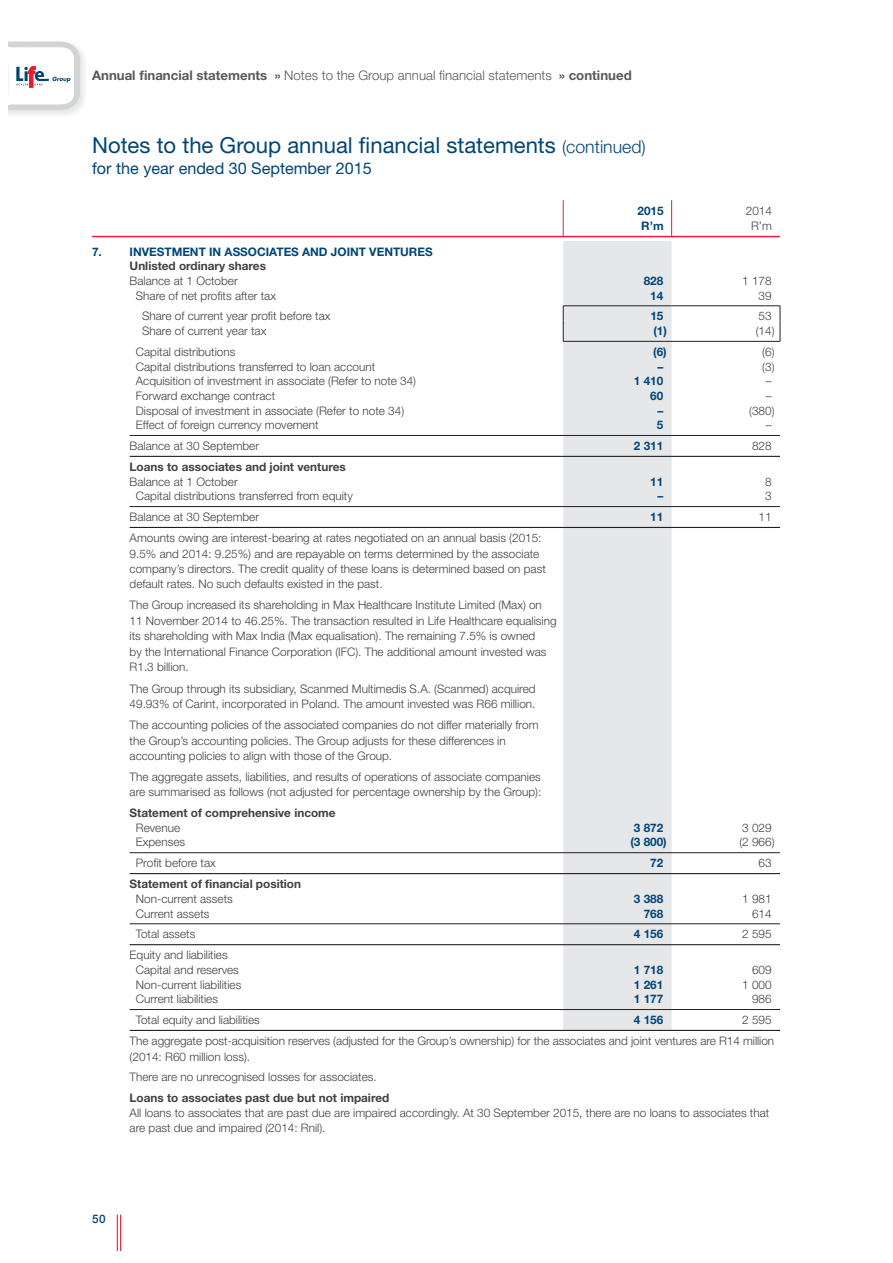
<style>
.page{position:relative;width:893px;height:1263px;background:#fff}
.page>*{position:absolute;margin:0;border:0;box-sizing:border-box;transform-origin:0 0}
.t1{font:22.05px "Helvetica Neue LT Std";color:#004577}
.t2{font:16.2px "Helvetica Neue LT Std";color:#004577}
.t3{font:300 13.2px "Helvetica Neue LT Std";color:#58595b}
.t4{font:300 11.7px/15.5px "Helvetica Neue LT Std";color:#404041}
.t5{font:700 11.7px "Helvetica Neue LT Std";color:#404041}
.t6{font:700 11.7px/15.5px "Helvetica Neue LT Std";color:#004577;text-align:center}
.t7{font:500 11.7px "Helvetica Neue LT Std";color:#004577}
.s1{font-weight:700}
.s2{font-weight:300;font-size:17.7px}
</style>
<div class="page">
<hr style="left:117px;top:1215px;width:1px;height:35px;background:#ed1b2d">
<hr style="left:120px;top:1215px;width:1px;height:35px;background:#ed1b2d">
<svg style="left:9px;top:42px;width:71px;height:68px"></svg>
<div style="left:563px;top:241px;width:108px;height:789px;background:#e6e7e8"></div>
<hr style="left:130px;top:435px;width:650px;height:1px;background:#231f20">
<hr style="left:130px;top:456px;width:650px;height:1px;background:#231f20">
<hr style="left:130px;top:506px;width:650px;height:1px;background:#231f20">
<hr style="left:130px;top:527px;width:650px;height:1px;background:#231f20">
<hr style="left:130px;top:852px;width:650px;height:1px;background:#231f20">
<hr style="left:130px;top:873px;width:650px;height:1px;background:#231f20">
<hr style="left:130px;top:924px;width:650px;height:1px;background:#231f20">
<hr style="left:130px;top:944px;width:650px;height:1px;background:#231f20">
<hr style="left:130px;top:1009px;width:650px;height:1px;background:#231f20">
<hr style="left:130px;top:1030px;width:650px;height:1px;background:#231f20">
<hr style="left:563px;top:306px;width:108px;height:1px;background:#231f20">
<hr style="left:671px;top:306px;width:109px;height:1px;background:#231f20">
<svg style="left:563px;top:306px;width:1px;height:35px"></svg>
<svg style="left:779px;top:306px;width:1px;height:35px"></svg>
<hr style="left:563px;top:341px;width:217px;height:1px;background:#231f20">
<hr style="left:563px;top:200px;width:1px;height:36px;background:#ed1b2d">
<hr style="left:671px;top:200px;width:1px;height:36px;background:#ed1b2d">
<hr style="left:92px;top:236px;width:688px;height:1px;background:#ed1b2d">
<p class="t3" style="left:92px;top:71px;width:541px"><span class="s1">Annual financial statements »</span> Notes to the Group annual financial statements <span class="s1">» continued</span></p>
<h1 class="t1" style="left:92px;top:138px;width:555px">Notes to the Group annual financial statements <span class="s2">(continued)</span></h1>
<h2 class="t2" style="left:92px;top:163px;width:281px">for the year ended 30 September 2015</h2>
<p class="t6" style="left:637px;top:204px;width:28px">2015<br>R’m</p>
<p class="t4" style="left:745px;top:204px;width:28px;text-align:center">2014<br>R’m</p>
<p class="t6" style="left:92px;top:245px;width:342px">7. INVESTMENT IN ASSOCIATES AND JOINT VENTURES</p>
<p class="t5" style="left:130px;top:262px;width:138px">Unlisted ordinary shares</p>
<p class="t4" style="left:130px;top:274px;width:110px">Balance at 1 October</p>
<p class="t6" style="left:643px;top:274px;width:21px">828</p>
<p class="t4" style="left:742px;top:274px;width:31px">1 178</p>
<p class="t4" style="left:136px;top:289px;width:142px">Share of net profits after tax</p>
<p class="t6" style="left:650px;top:289px;width:15px">14</p>
<p class="t4" style="left:758px;top:289px;width:15px">39</p>
<p class="t4" style="left:142px;top:310px;width:190px">Share of current year profit before tax</p>
<p class="t6" style="left:650px;top:310px;width:15px">15</p>
<p class="t4" style="left:758px;top:310px;width:15px">53</p>
<p class="t4" style="left:142px;top:325px;width:126px">Share of current year tax</p>
<p class="t6" style="left:653px;top:325px;width:15px">(1)</p>
<p class="t4" style="left:755px;top:325px;width:20px">(14)</p>
<p class="t4" style="left:136px;top:346px;width:101px">Capital distributions</p>
<p class="t6" style="left:653px;top:345px;width:15px">(6)</p>
<p class="t4" style="left:762px;top:346px;width:14px">(6)</p>
<p class="t4" style="left:136px;top:360px;width:241px">Capital distributions transferred to loan account</p>
<p class="t6" style="left:657px;top:360px;width:7px">–</p>
<p class="t4" style="left:762px;top:360px;width:14px">(3)</p>
<p class="t4" style="left:136px;top:375px;width:282px">Acquisition of investment in associate (Refer to note 34)</p>
<p class="t6" style="left:634px;top:375px;width:31px">1 410</p>
<p class="t4" style="left:765px;top:375px;width:7px">–</p>
<p class="t4" style="left:136px;top:389px;width:141px">Forward exchange contract</p>
<p class="t6" style="left:650px;top:389px;width:15px">60</p>
<p class="t4" style="left:765px;top:389px;width:7px">–</p>
<p class="t4" style="left:136px;top:404px;width:270px">Disposal of investment in associate (Refer to note 34)</p>
<p class="t6" style="left:657px;top:404px;width:7px">–</p>
<p class="t4" style="left:749px;top:404px;width:27px">(380)</p>
<p class="t4" style="left:136px;top:419px;width:184px">Effect of foreign currency movement</p>
<p class="t6" style="left:656px;top:419px;width:8px">5</p>
<p class="t4" style="left:765px;top:419px;width:7px">–</p>
<p class="t4" style="left:130px;top:440px;width:131px">Balance at 30 September</p>
<p class="t6" style="left:634px;top:440px;width:31px">2 311</p>
<p class="t4" style="left:752px;top:440px;width:21px">828</p>
<p class="t5" style="left:130px;top:463px;width:218px">Loans to associates and joint ventures</p>
<p class="t4" style="left:130px;top:475px;width:110px">Balance at 1 October</p>
<p class="t6" style="left:650px;top:475px;width:15px">11</p>
<p class="t4" style="left:765px;top:475px;width:8px">8</p>
<p class="t4" style="left:136px;top:490px;width:218px">Capital distributions transferred from equity</p>
<p class="t6" style="left:657px;top:490px;width:7px">–</p>
<p class="t4" style="left:765px;top:490px;width:8px">3</p>
<p class="t4" style="left:130px;top:511px;width:131px">Balance at 30 September</p>
<p class="t6" style="left:650px;top:511px;width:15px">11</p>
<p class="t4" style="left:758px;top:511px;width:15px">11</p>
<p class="t4" style="left:130px;top:532px;width:418px">Amounts owing are interest-bearing at rates negotiated on an annual basis (2015:<br>9.5% and 2014: 9.25%) and are repayable on terms determined by the associate company’s directors. The credit quality of these loans is determined based on past default rates. No such defaults existed in the past.</p>
<p class="t4" style="left:130px;top:599px;width:428px">The Group increased its shareholding in Max Healthcare Institute Limited (Max) on 11 November 2014 to 46.25%. The transaction resulted in Life Healthcare equalising its shareholding with Max India (Max equalisation). The remaining 7.5% is owned<br>by the International Finance Corporation (IFC). The additional amount invested was R1.3 billion.</p>
<p class="t4" style="left:130px;top:682px;width:407px">The Group through its subsidiary, Scanmed Multimedis S.A. (Scanmed) acquired<br>49.93% of Carint, incorporated in Poland. The amount invested was R66 million.</p>
<p class="t4" style="left:130px;top:719px;width:410px">The accounting policies of the associated companies do not differ materially from the Group’s accounting policies. The Group adjusts for these differences in accounting policies to align with those of the Group.</p>
<p class="t4" style="left:130px;top:770px;width:413px">The aggregate assets, liabilities, and results of operations of associate companies are summarised as follows (not adjusted for percentage ownership by the Group):</p>
<p class="t5" style="left:130px;top:809px;width:207px">Statement of comprehensive income</p>
<p class="t4" style="left:136px;top:821px;width:46px">Revenue</p>
<p class="t6" style="left:634px;top:821px;width:31px">3 872</p>
<p class="t4" style="left:742px;top:821px;width:31px">3 029</p>
<p class="t4" style="left:136px;top:836px;width:51px">Expenses</p>
<p class="t6" style="left:630px;top:836px;width:38px">(3 800)</p>
<p class="t4" style="left:739px;top:836px;width:37px">(2 966)</p>
<p class="t4" style="left:136px;top:857px;width:81px">Profit before tax</p>
<p class="t6" style="left:650px;top:857px;width:15px">72</p>
<p class="t4" style="left:758px;top:857px;width:15px">63</p>
<p class="t5" style="left:130px;top:880px;width:173px">Statement of financial position</p>
<p class="t4" style="left:136px;top:892px;width:98px">Non-current assets</p>
<p class="t6" style="left:634px;top:892px;width:31px">3 388</p>
<p class="t4" style="left:742px;top:892px;width:31px">1 981</p>
<p class="t4" style="left:136px;top:907px;width:75px">Current assets</p>
<p class="t6" style="left:643px;top:907px;width:21px">768</p>
<p class="t4" style="left:752px;top:907px;width:21px">614</p>
<p class="t4" style="left:136px;top:928px;width:61px">Total assets</p>
<p class="t6" style="left:634px;top:928px;width:31px">4 156</p>
<p class="t4" style="left:742px;top:928px;width:31px">2 595</p>
<p class="t4" style="left:136px;top:949px;width:105px;line-height:14.7px;text-indent:-6px">Equity and liabilities<br>Capital and reserves</p>
<p class="t6" style="left:634px;top:963px;width:31px">1 718</p>
<p class="t4" style="left:752px;top:964px;width:21px">609</p>
<p class="t4" style="left:136px;top:978px;width:107px">Non-current liabilities</p>
<p class="t6" style="left:634px;top:978px;width:31px">1 261</p>
<p class="t4" style="left:742px;top:978px;width:31px">1 000</p>
<p class="t4" style="left:136px;top:993px;width:84px">Current liabilities</p>
<p class="t6" style="left:634px;top:993px;width:31px">1 177</p>
<p class="t4" style="left:752px;top:993px;width:21px">986</p>
<p class="t4" style="left:136px;top:1014px;width:125px">Total equity and liabilities</p>
<p class="t6" style="left:634px;top:1014px;width:31px">4 156</p>
<p class="t4" style="left:130px;top:1011px;width:646px;line-height:20.9px;text-align:right">2 595<br>The aggregate post-acquisition reserves (adjusted for the Group’s ownership) for the associates and joint ventures are R14 million</p>
<p class="t4" style="left:130px;top:1047px;width:249px;line-height:20.9px">(2014: R60 million loss).<br>There are no unrecognised losses for associates.</p>
<p class="t5" style="left:130px;top:1094px;width:261px">Loans to associates past due but not impaired</p>
<p class="t4" style="left:130px;top:1107px;width:641px">All loans to associates that are past due are impaired accordingly. At 30 September 2015, there are no loans to associates that are past due and impaired (2014: Rnil).</p>
<p class="t7" style="left:92px;top:1215px;width:15px">50</p>
</div>
